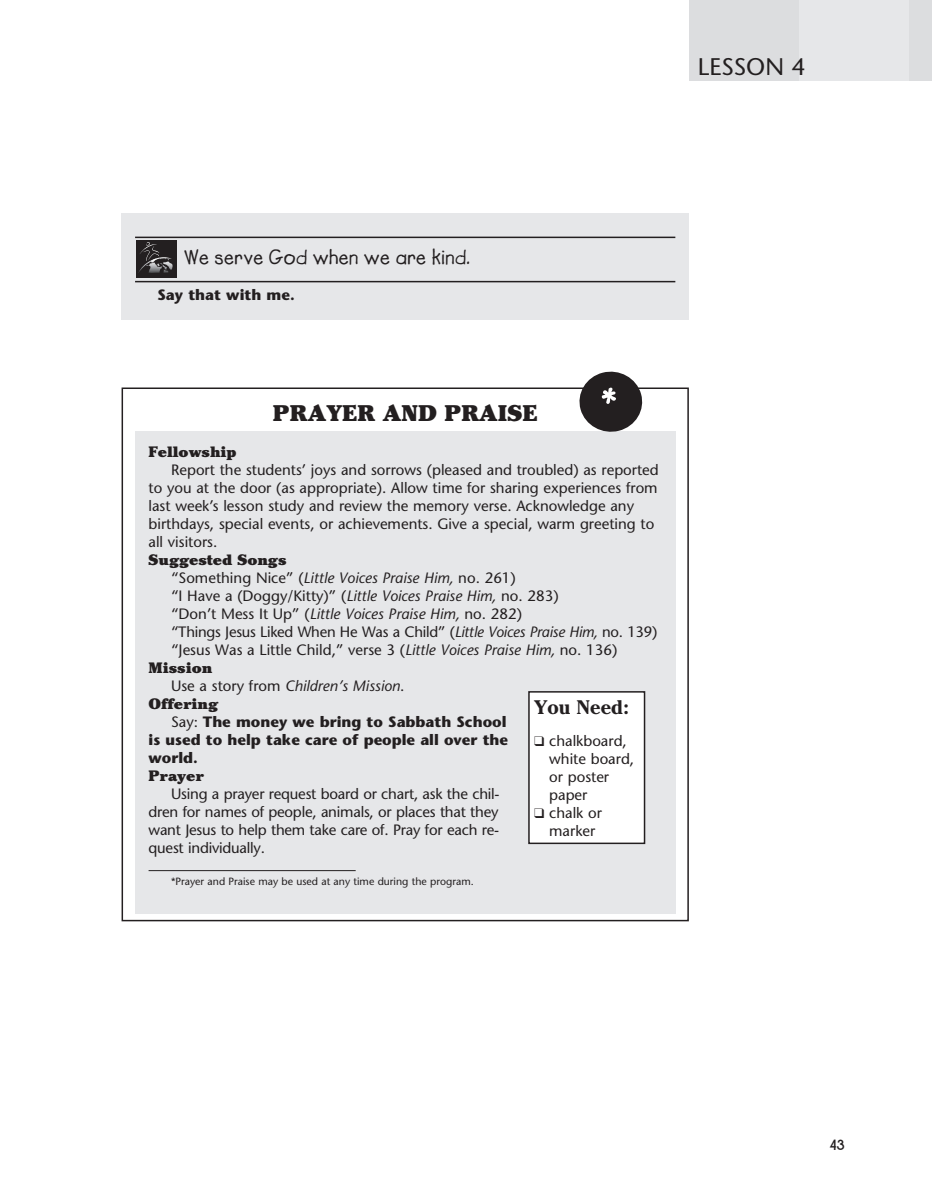
<style>
.page{position:relative;width:932px;height:1202px;background:#fff}
.page>*{position:absolute;margin:0;border:0;box-sizing:border-box;transform-origin:0 0}
.t1{font:24px "Stone Sans";color:#231f20}
.Readiness{font:900 22.5px "Cheltenham";color:#231f20}
.Power_Point{font:21px "Lemonade ICG Bold";letter-spacing:.015em;color:#231f20}
.Untitled{font:700 19.5px "Cheltenham";color:#231f20}
.Untitled-2{font:15px/18px "Stone Sans";color:#231f20}
.t2{font:700 15px/18px "Stone Sans";color:#231f20;text-align:justify}
.P_P_Breaker{font:900 15px "Cheltenham";color:#231f20}
.t3{font:italic 15px "Stone Sans";color:#231f20}
.t4{font:700 15px "New Garden";color:#231f20}
.Footnotes{font:10.5px "Stone Sans";color:#231f20}
.s1{font-style:italic}
.s2{font-style:normal}
.s3{font-weight:400}
</style>
<div class="page">
<div style="left:689px;top:1px;width:110px;height:80px;background:#dcdddf"></div>
<div style="left:799px;top:1px;width:110px;height:80px;background:#e6e7e9"></div>
<div style="left:909px;top:1px;width:23px;height:80px;background:#dcdddf"></div>
<div style="left:122px;top:213px;width:566px;height:106px;background:#e6e7e9"></div>
<hr style="left:135px;top:237px;width:540px;height:1px;background:#231f20">
<hr style="left:135px;top:281px;width:540px;height:1px;background:#231f20">
<div style="left:136px;top:241px;width:41px;height:37px;background:#231f20"></div>
<svg style="left:138px;top:242px;width:35px;height:31px"></svg>
<div style="left:122px;top:387px;width:566px;height:534px;border:2px solid #231f20"></div>
<div style="left:135px;top:431px;width:540px;height:482px;background:#e6e7e9"></div>
<hr style="left:148px;top:870px;width:208px;height:1px;background:#231f20">
<div style="left:529px;top:692px;width:115px;height:151px;background:#fff"></div>
<div style="left:528px;top:691px;width:117px;height:153px;border:2px solid #231f20"></div>
<svg style="left:572px;top:371px;width:77px;height:61px"></svg>
<p class="t1" style="left:698px;top:52px;width:109px">LESSON 4</p>
<p class="Power_Point" style="left:184px;top:244px;width:288px">We serve God when we are kind.</p>
<p class="t2" style="left:158px;top:285px;width:139px">Say that with me.</p>
<p class="Readiness" style="left:273px;top:399px;width:266px">PRAYER AND PRAISE</p>
<p class="P_P_Breaker" style="left:148px;top:442px;width:90px">Fellowship</p>
<p class="Untitled-2" style="left:148px;top:460px;width:511px;text-indent:22px">Report the students’ joys and sorrows (pleased and troubled) as reported to you at the door (as appropriate). Allow time for sharing experiences from last week’s lesson study and review the memory verse. Acknowledge any birthdays, special events, or achievements. Give a special, warm greeting to all visitors.</p>
<p class="P_P_Breaker" style="left:148px;top:550px;width:139px">Suggested Songs</p>
<p class="Untitled-2" style="left:171px;top:568px;width:346px">“Something Nice” (<span class="s1">Little Voices Praise Him,</span> no. 261)</p>
<p class="Untitled-2" style="left:171px;top:586px;width:389px">“I Have a (Doggy/Kitty)” (<span class="s1">Little Voices Praise Him,</span> no. 283)</p>
<p class="Untitled-2" style="left:171px;top:604px;width:352px">“Don’t Mess It Up” (<span class="s1">Little Voices Praise Him,</span> no. 282)</p>
<p class="Untitled-2" style="left:171px;top:622px;width:488px">“Things Jesus Liked When He Was a Child” (<span class="s1">Little Voices Praise Him,</span> no. 139)</p>
<p class="Untitled-2" style="left:171px;top:640px;width:448px">“Jesus Was a Little Child,” verse 3 (<span class="s1">Little Voices Praise Him,</span> no. 136)</p>
<p class="P_P_Breaker" style="left:148px;top:658px;width:65px">Mission</p>
<p class="t3" style="left:171px;top:676px;width:235px"><span class="s2">Use a story from</span> Children’s Mission<span class="s2">.</span></p>
<p class="P_P_Breaker" style="left:148px;top:694px;width:71px">Offering</p>
<p class="t2" style="left:148px;top:712px;width:361px;text-indent:22px"><span class="s3">Say:</span> The money we bring to Sabbath School is used to help take care of people all over the world.</p>
<p class="P_P_Breaker" style="left:148px;top:766px;width:57px">Prayer</p>
<p class="Untitled-2" style="left:148px;top:784px;width:352px;text-align:justify;text-indent:22px">Using a prayer request board or chart, ask the chil&shy;dren for names of people, animals, or places that they want Jesus to help them take care of. Pray for each re&shy;quest individually.</p>
<p class="Footnotes" style="left:171px;top:874px;width:304px">*Prayer and Praise may be used at any time during the program.</p>
<p class="Untitled" style="left:534px;top:696px;width:96px">You Need:</p>
<p class="Untitled-2" style="left:549px;top:731px;width:87px;text-indent:-15px">❑ chalkboard, white board, or poster paper</p>
<p class="Untitled-2" style="left:534px;top:803px;width:69px;text-align:center">❑ chalk or marker</p>
<p class="t4" style="left:829px;top:1136px;width:17px">43</p>
</div>
